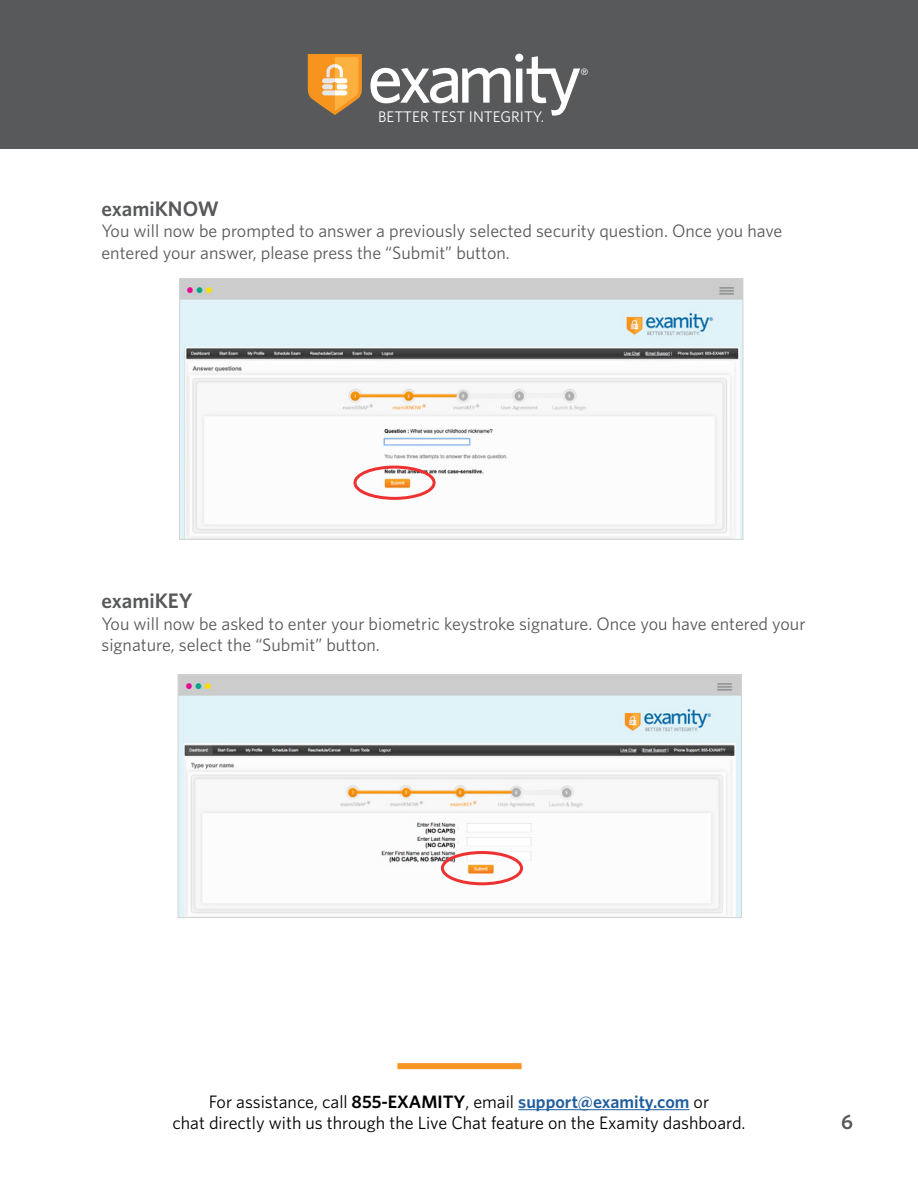
<style>
.page{position:relative;width:918px;height:1188px;background:#fff}
.page>*{position:absolute;margin:0;border:0;box-sizing:border-box;transform-origin:0 0}
.t1{font:600 21px "Whitney";color:#58595b}
.t2{font:18px/21.6px "Whitney";color:#58595b}
.t3{font:18px/21.6px "Whitney";color:#000;text-align:center}
.t4{font:15.45px "Whitney";color:#fff}
.t5{font:300 9.3px "Frutiger";color:#f1f1f2}
.s1{font-weight:600}
.s2{font-weight:600;color:#215e9e}
</style>
<div class="page">
<div style="left:0;top:0;width:918px;height:148px;background:#58595b"></div>
<hr style="left:518px;top:1109px;width:172px;height:1px;background:#215e9e">
<div style="left:397px;top:1063px;width:125px;height:6px;background:#f89521"></div>
<svg style="left:308px;top:54px;width:272px;height:62px"></svg>
<img style="left:180px;top:676px;width:560px;height:240px">
<div style="left:178px;top:674px;width:564px;height:244px;border:1px solid #d1d3d4"></div>
<img style="left:181px;top:280px;width:560px;height:258px">
<div style="left:179px;top:278px;width:564px;height:262px;border:1px solid #d1d3d4"></div>
<div style="left:353px;top:466px;width:83px;height:34px;border:3px solid #ee3131;border-radius:50%"></div>
<div style="left:441px;top:851px;width:82px;height:34px;border:3px solid #ee3131;border-radius:50%"></div>
<p class="t4" style="left:378px;top:107px;width:168px">BETTER TEST INTEGRITY.</p>
<p class="t5" style="left:581px;top:66px;width:9px">®</p>
<p class="t1" style="left:101px;top:194px;width:119px">examiKNOW</p>
<p class="t2" style="left:101px;top:220px;width:682px">You will now be prompted to answer a previously selected security question. Once you have entered your answer, please press the “Submit” button.</p>
<p class="t1" style="left:101px;top:587px;width:93px">examiKEY</p>
<p class="t2" style="left:101px;top:612px;width:706px">You will now be asked to enter your biometric keystroke signature. Once you have entered your signature, select the “Submit” button.</p>
<p class="t3" style="left:172px;top:1090px;width:575px">For assistance, call <span class="s1">855-EXAMITY</span>, email <span class="s2">support@examity.com</span> or<br>chat directly with us through the Live Chat feature on the Examity dashboard.</p>
<p class="t1" style="left:841px;top:1108px;width:13px">6</p>
</div>
